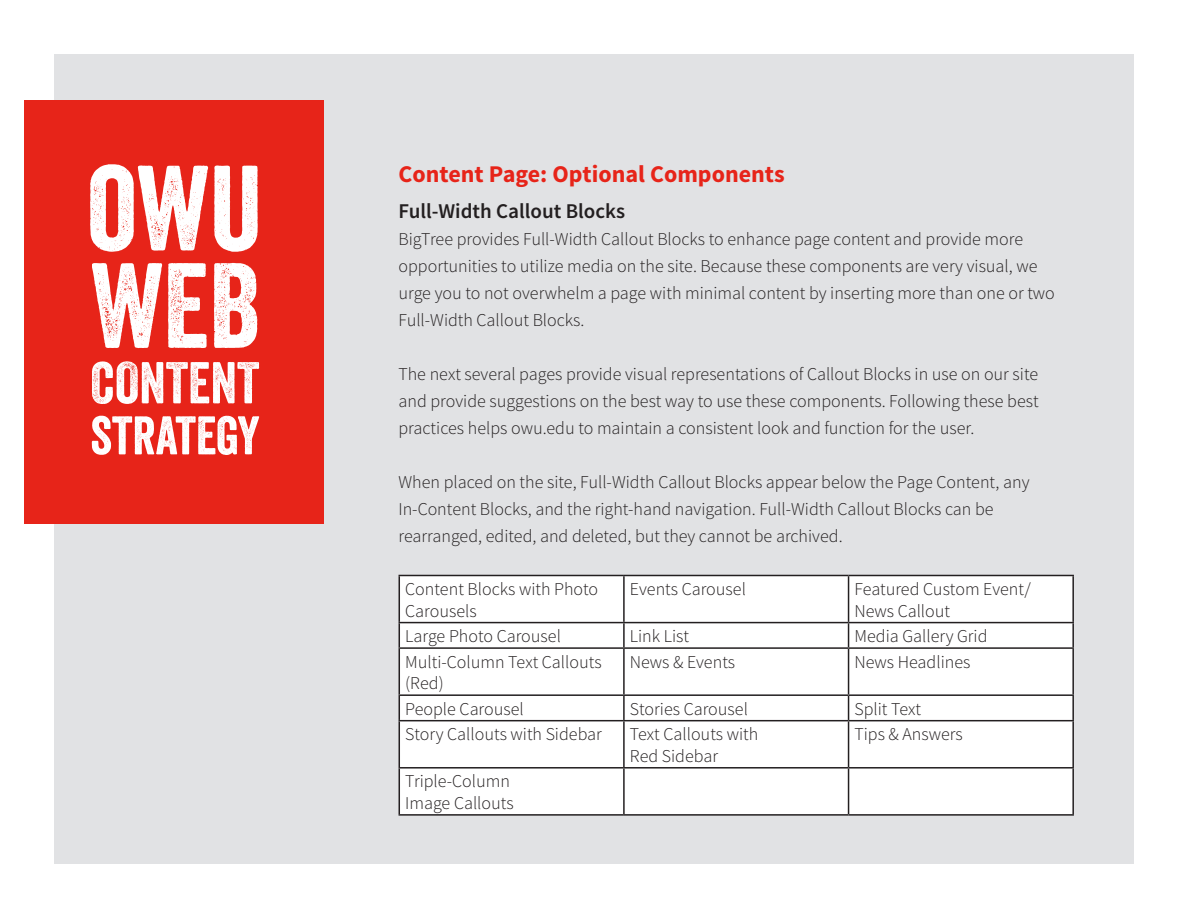
<style>
.page{position:relative;width:1188px;height:918px;background:#fff}
.page>*{position:absolute;margin:0;border:0;box-sizing:border-box;transform-origin:0 0}
.t1{font:117px/97.5px "Veneer";color:#fff}
.t2{font:57px "Veneer";color:#fff}
.t3{font:52.5px "Veneer";color:#fff}
.t4{font:700 24px "Source Sans Pro";color:#e72419}
.t5{font:600 21px "Source Sans Pro";color:#231f20}
.t6{font:300 18px/27px "Source Sans Pro";color:#231f20}
</style>
<div class="page">
<div style="left:54px;top:54px;width:1080px;height:810px;background:#e1e2e4"></div>
<div style="left:25px;top:100px;width:299px;height:424px;background:#e72419"></div>
<div style="left:400px;top:576px;width:672px;height:238px;background:#fff"></div>
<hr style="left:399px;top:575px;width:225px;height:1px;background:#231f20">
<hr style="left:399px;top:576px;width:1px;height:46px;background:#231f20">
<hr style="left:624px;top:575px;width:225px;height:1px;background:#231f20">
<hr style="left:623px;top:576px;width:2px;height:46px;background:#231f20">
<hr style="left:849px;top:575px;width:225px;height:1px;background:#231f20">
<hr style="left:848px;top:576px;width:1px;height:46px;background:#231f20">
<hr style="left:1072px;top:576px;width:2px;height:46px;background:#231f20">
<hr style="left:399px;top:622px;width:225px;height:1px;background:#231f20">
<svg style="left:399px;top:623px;width:1px;height:24px"></svg>
<hr style="left:624px;top:622px;width:225px;height:1px;background:#231f20">
<hr style="left:623px;top:623px;width:2px;height:24px;background:#231f20">
<hr style="left:849px;top:622px;width:225px;height:1px;background:#231f20">
<svg style="left:848px;top:623px;width:1px;height:24px"></svg>
<hr style="left:1072px;top:623px;width:2px;height:24px;background:#231f20">
<hr style="left:399px;top:647px;width:225px;height:2px;background:#231f20">
<hr style="left:399px;top:649px;width:1px;height:45px;background:#231f20">
<hr style="left:624px;top:647px;width:225px;height:2px;background:#231f20">
<hr style="left:623px;top:649px;width:2px;height:45px;background:#231f20">
<hr style="left:849px;top:647px;width:225px;height:2px;background:#231f20">
<hr style="left:848px;top:649px;width:1px;height:45px;background:#231f20">
<hr style="left:1072px;top:649px;width:2px;height:45px;background:#231f20">
<hr style="left:399px;top:694px;width:225px;height:2px;background:#231f20">
<svg style="left:399px;top:696px;width:1px;height:24px"></svg>
<hr style="left:624px;top:694px;width:225px;height:2px;background:#231f20">
<hr style="left:623px;top:696px;width:2px;height:24px;background:#231f20">
<hr style="left:849px;top:694px;width:225px;height:2px;background:#231f20">
<svg style="left:848px;top:696px;width:1px;height:24px"></svg>
<hr style="left:1072px;top:696px;width:2px;height:24px;background:#231f20">
<hr style="left:399px;top:720px;width:225px;height:1px;background:#231f20">
<hr style="left:399px;top:721px;width:1px;height:46px;background:#231f20">
<hr style="left:624px;top:720px;width:225px;height:1px;background:#231f20">
<hr style="left:623px;top:721px;width:2px;height:46px;background:#231f20">
<hr style="left:849px;top:720px;width:225px;height:1px;background:#231f20">
<hr style="left:848px;top:721px;width:1px;height:46px;background:#231f20">
<hr style="left:1072px;top:721px;width:2px;height:46px;background:#231f20">
<hr style="left:399px;top:767px;width:225px;height:2px;background:#231f20">
<hr style="left:399px;top:769px;width:1px;height:45px;background:#231f20">
<hr style="left:624px;top:767px;width:225px;height:2px;background:#231f20">
<hr style="left:623px;top:769px;width:2px;height:45px;background:#231f20">
<hr style="left:849px;top:767px;width:225px;height:2px;background:#231f20">
<hr style="left:848px;top:769px;width:1px;height:45px;background:#231f20">
<hr style="left:1072px;top:769px;width:2px;height:45px;background:#231f20">
<hr style="left:399px;top:814px;width:225px;height:2px;background:#231f20">
<hr style="left:624px;top:814px;width:225px;height:2px;background:#231f20">
<hr style="left:849px;top:814px;width:225px;height:2px;background:#231f20">
<h1 class="t1" style="left:87px;top:159px;width:177px">OWU<br>WEB</h1>
<h2 class="t2" style="left:91px;top:348px;width:170px">CONTENT</h2>
<h3 class="t3" style="left:90px;top:403px;width:171px">STRATEGY</h3>
<h3 class="t4" style="left:399px;top:158px;width:388px">Content Page: Optional Components</h3>
<p class="t5" style="left:399px;top:198px;width:228px">Full-Width Callout Blocks</p>
<p class="t6" style="left:399px;top:225px;width:658px">BigTree provides Full-Width Callout Blocks to enhance page content and provide more opportunities to utilize media on the site. Because these components are very visual, we urge you to not overwhelm a page with minimal content by inserting more than one or two Full-Width Callout Blocks.</p>
<p class="t6" style="left:399px;top:360px;width:642px;text-align:justify">The next several pages provide visual representations of Callout Blocks in use on our site and provide suggestions on the best way to use these components. Following these best practices helps owu.edu to maintain a consistent look and function for the user.</p>
<p class="t6" style="left:399px;top:468px;width:632px">When placed on the site, Full-Width Callout Blocks appear below the Page Content, any<br>In-Content Blocks, and the right-hand navigation. Full-Width Callout Blocks can be rearranged, edited, and deleted, but they cannot be archived.</p>
<p class="t6" style="left:405px;top:578px;width:195px;line-height:21.6px">Content Blocks with Photo<br>Carousels</p>
<p class="t6" style="left:630px;top:576px;width:118px">Events Carousel</p>
<p class="t6" style="left:855px;top:578px;width:178px;line-height:21.6px">Featured Custom Event/<br>News Callout</p>
<p class="t6" style="left:405px;top:623px;width:157px">Large Photo Carousel</p>
<p class="t6" style="left:630px;top:623px;width:61px">Link List</p>
<p class="t6" style="left:855px;top:623px;width:134px">Media Gallery Grid</p>
<p class="t6" style="left:405px;top:651px;width:198px;line-height:21.6px">Multi-Column Text Callouts (Red)</p>
<p class="t6" style="left:630px;top:648px;width:107px">News &amp; Events</p>
<p class="t6" style="left:855px;top:648px;width:117px">News Headlines</p>
<p class="t6" style="left:405px;top:695px;width:120px">People Carousel</p>
<p class="t6" style="left:630px;top:695px;width:120px">Stories Carousel</p>
<p class="t6" style="left:855px;top:695px;width:68px">Split Text</p>
<p class="t6" style="left:405px;top:721px;width:198px">Story Callouts with Sidebar</p>
<p class="t6" style="left:630px;top:724px;width:130px;line-height:21.6px">Text Callouts with<br>Red Sidebar</p>
<p class="t6" style="left:855px;top:721px;width:110px">Tips &amp; Answers</p>
<p class="t6" style="left:405px;top:771px;width:110px;line-height:21.6px">Triple-Column<br>Image Callouts</p>
</div>
